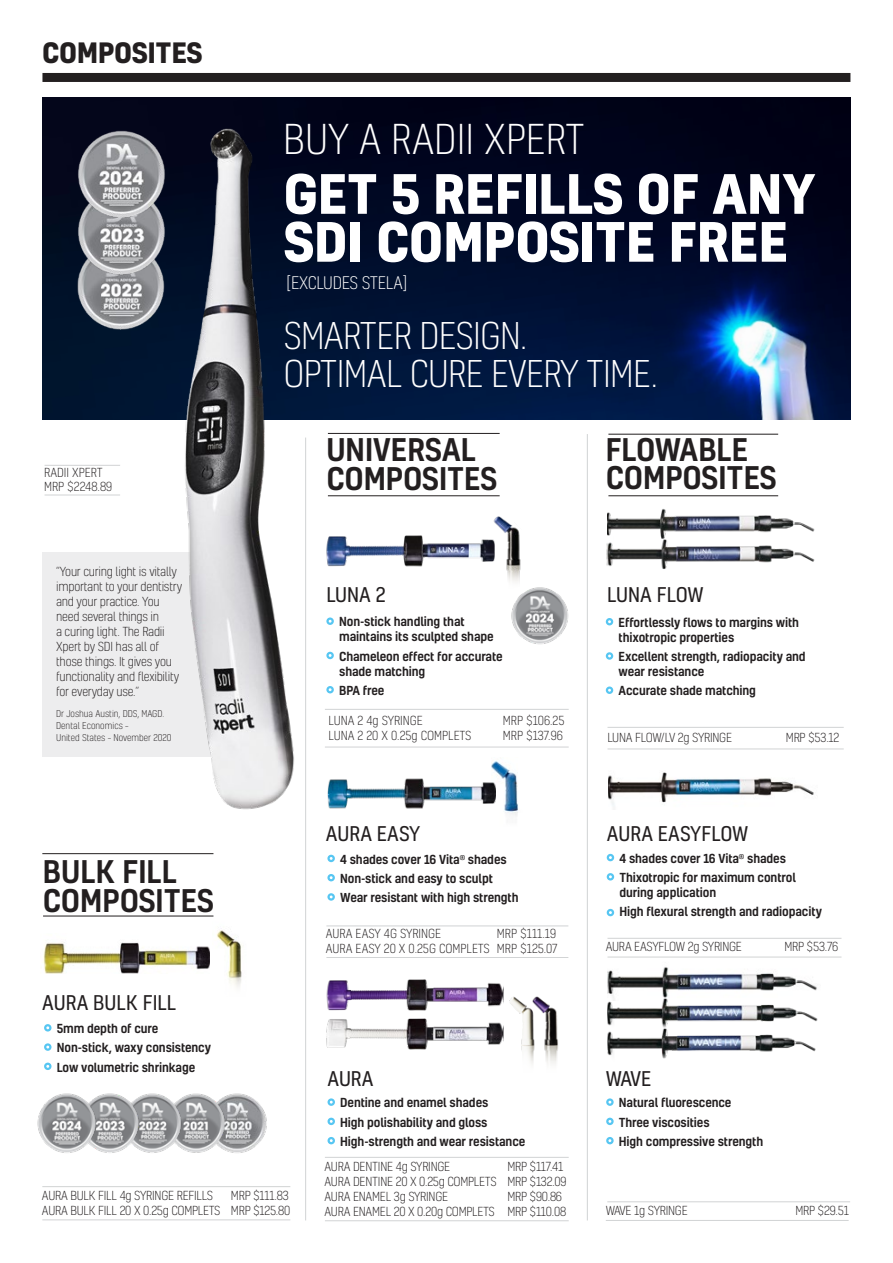
<style>
.page{position:relative;width:893px;height:1263px;background:#fff}
.page>*{position:absolute;margin:0;border:0;box-sizing:border-box;transform-origin:0 0}
.t1{font:700 52.05px/47.8px "Kelson";color:#fff}
.t2{font:300 39.6px "Kelson";color:#fff}
.t3{font:300 35.4px/37.5px "Kelson";letter-spacing:-.02em;color:#fff}
.t4{font:500 30px/28.5px "Kelson";color:#231f20}
.t5{font:700 27px "Kelson";color:#231f20}
.t6{font:19.5px "Kelson";color:#231f20}
.t7{font:300 16.65px "Kelson";letter-spacing:-.02em;color:#fff}
.t8{font:500 12px/19.2px "Kelson";letter-spacing:-.01em;color:#231f20}
.t9{font:300 12px/15px "Kelson";letter-spacing:-.02em;color:#231f20}
.t10{font:300 12px/15px "Kelson";color:#231f20;text-align:right}
.t11{font:300 9px/12px "Kelson";color:#231f20}
</style>
<div class="page">
<div style="left:43px;top:553px;width:203px;height:204px;background:#ededee"></div>
<img style="left:42px;top:98px;width:808px;height:321px">
<div style="left:42px;top:73px;width:808px;height:9px;background:#231f20"></div>
<img style="left:73px;top:280px;width:77px;height:54px">
<img style="left:73px;top:222px;width:77px;height:58px">
<img style="left:73px;top:126px;width:77px;height:96px">
<div style="left:326px;top:617px;width:8px;height:8px;border:2px solid #57c6f2;border-radius:50%"></div>
<div style="left:326px;top:652px;width:8px;height:7px;border:2px solid #57c6f2;border-radius:50%"></div>
<div style="left:326px;top:686px;width:8px;height:7px;border:2px solid #57c6f2;border-radius:50%"></div>
<div style="left:327px;top:855px;width:8px;height:7px;border:2px solid #57c6f2;border-radius:50%"></div>
<div style="left:327px;top:874px;width:8px;height:7px;border:2px solid #57c6f2;border-radius:50%"></div>
<div style="left:327px;top:893px;width:8px;height:8px;border:2px solid #57c6f2;border-radius:50%"></div>
<div style="left:328px;top:1098px;width:7px;height:8px;border:2px solid #57c6f2;border-radius:50%"></div>
<div style="left:328px;top:1118px;width:7px;height:7px;border:2px solid #57c6f2;border-radius:50%"></div>
<div style="left:328px;top:1137px;width:7px;height:7px;border:2px solid #57c6f2;border-radius:50%"></div>
<div style="left:607px;top:854px;width:7px;height:7px;border:2px solid #57c6f2;border-radius:50%"></div>
<div style="left:607px;top:873px;width:7px;height:7px;border:2px solid #57c6f2;border-radius:50%"></div>
<div style="left:607px;top:909px;width:7px;height:7px;border:2px solid #57c6f2;border-radius:50%"></div>
<div style="left:606px;top:1098px;width:8px;height:8px;border:2px solid #57c6f2;border-radius:50%"></div>
<div style="left:606px;top:1118px;width:8px;height:7px;border:2px solid #57c6f2;border-radius:50%"></div>
<div style="left:606px;top:1137px;width:8px;height:7px;border:2px solid #57c6f2;border-radius:50%"></div>
<div style="left:606px;top:618px;width:7px;height:7px;border:2px solid #57c6f2;border-radius:50%"></div>
<div style="left:606px;top:652px;width:7px;height:8px;border:2px solid #57c6f2;border-radius:50%"></div>
<div style="left:606px;top:686px;width:7px;height:8px;border:2px solid #57c6f2;border-radius:50%"></div>
<div style="left:44px;top:1024px;width:8px;height:7px;border:2px solid #57c6f2;border-radius:50%"></div>
<div style="left:44px;top:1043px;width:8px;height:8px;border:2px solid #57c6f2;border-radius:50%"></div>
<div style="left:44px;top:1062px;width:8px;height:8px;border:2px solid #57c6f2;border-radius:50%"></div>
<img style="left:330px;top:535px;width:163px;height:32px">
<img style="left:493px;top:516px;width:28px;height:66px">
<img style="left:43px;top:942px;width:167px;height:31px">
<img style="left:216px;top:930px;width:26px;height:57px">
<img style="left:326px;top:979px;width:177px;height:71px">
<img style="left:509px;top:996px;width:49px;height:68px">
<img style="left:608px;top:772px;width:206px;height:35px">
<img style="left:330px;top:778px;width:161px;height:31px">
<img style="left:491px;top:761px;width:27px;height:55px">
<img style="left:607px;top:496px;width:208px;height:34px">
<img style="left:607px;top:530px;width:208px;height:39px">
<img style="left:607px;top:1029px;width:209px;height:30px">
<img style="left:607px;top:956px;width:213px;height:42px">
<img style="left:607px;top:998px;width:210px;height:31px">
<img style="left:228px;top:1093px;width:39px;height:60px">
<img style="left:185px;top:1093px;width:43px;height:60px">
<img style="left:142px;top:1093px;width:43px;height:60px">
<img style="left:99px;top:1093px;width:43px;height:60px">
<img style="left:37px;top:1093px;width:62px;height:60px">
<hr style="left:607px;top:1201px;width:243px;height:1px;background:#d1d3d4">
<hr style="left:606px;top:1220px;width:243px;height:1px;background:#d1d3d4">
<hr style="left:325px;top:709px;width:244px;height:1px;background:#d1d3d4">
<hr style="left:325px;top:747px;width:244px;height:1px;background:#d1d3d4">
<hr style="left:607px;top:727px;width:237px;height:1px;background:#d1d3d4">
<hr style="left:607px;top:749px;width:237px;height:1px;background:#d1d3d4">
<hr style="left:42px;top:1186px;width:248px;height:1px;background:#d1d3d4">
<hr style="left:42px;top:1219px;width:248px;height:1px;background:#d1d3d4">
<hr style="left:45px;top:465px;width:75px;height:1px;background:#d1d3d4">
<hr style="left:45px;top:495px;width:75px;height:1px;background:#d1d3d4">
<hr style="left:607px;top:938px;width:234px;height:1px;background:#d1d3d4">
<hr style="left:607px;top:957px;width:234px;height:1px;background:#d1d3d4">
<hr style="left:326px;top:926px;width:242px;height:1px;background:#d1d3d4">
<hr style="left:326px;top:957px;width:242px;height:1px;background:#d1d3d4">
<hr style="left:325px;top:1157px;width:244px;height:1px;background:#d1d3d4">
<hr style="left:325px;top:1220px;width:244px;height:1px;background:#d1d3d4">
<hr style="left:587px;top:434px;width:1px;height:786px;background:#d1d3d4">
<hr style="left:305px;top:438px;width:1px;height:782px;background:#d1d3d4">
<hr style="left:328px;top:495px;width:172px;height:1px;background:#231f20">
<hr style="left:328px;top:433px;width:172px;height:1px;background:#231f20">
<hr style="left:608px;top:495px;width:170px;height:1px;background:#231f20">
<hr style="left:608px;top:434px;width:170px;height:1px;background:#231f20">
<hr style="left:43px;top:916px;width:170px;height:1px;background:#231f20">
<hr style="left:42px;top:853px;width:171px;height:1px;background:#231f20">
<img style="left:511px;top:587px;width:58px;height:57px">
<img style="left:150px;top:100px;width:180px;height:710px">
<h3 class="t5" style="left:42px;top:34px;width:162px">COMPOSITES</h3>
<p class="t10" style="left:44px;top:466px;width:70px;line-height:13.5px;text-align:left">RADII XPERT<br>MRP $2248.89</p>
<p class="t9" style="left:56px;top:564px;width:128px">“Your curing light is vitally important to your dentistry and your practice. You need several things in<br>a curing light. The Radii<br>Xpert by SDI has all of those things. It gives you functionality and flexibility for everyday use.”</p>
<p class="t11" style="left:56px;top:707px;width:117px">Dr Joshua Austin, DDS, MAGD.<br>Dental Economics –<br>United States – November 2020</p>
<h3 class="t4" style="left:43px;top:856px;width:172px">BULK FILL<br>COMPOSITES</h3>
<h3 class="t6" style="left:42px;top:990px;width:136px">AURA BULK FILL</h3>
<p class="t8" style="left:57px;top:1018px;width:156px">5mm depth of cure<br>Non-stick, waxy consistency<br>Low volumetric shrinkage</p>
<h2 class="t2" style="left:283px;top:114px;width:303px">BUY A RADII XPERT</h2>
<h1 class="t1" style="left:283px;top:168px;width:534px">GET 5 REFILLS OF ANY<br>SDI COMPOSITE FREE</h1>
<h3 class="t7" style="left:286px;top:272px;width:123px">[EXCLUDES STELA]</h3>
<h3 class="t3" style="left:283px;top:317px;width:376px">SMARTER DESIGN.<br>OPTIMAL CURE EVERY TIME.</h3>
<h3 class="t4" style="left:326px;top:434px;width:172px;line-height:29.5px">UNIVERSAL<br>COMPOSITES</h3>
<h3 class="t4" style="left:606px;top:434px;width:172px">FLOWABLE<br>COMPOSITES</h3>
<h3 class="t6" style="left:326px;top:582px;width:61px">LUNA 2</h3>
<p class="t8" style="left:339px;top:614px;width:156px;line-height:15px">Non-stick handling that maintains its sculpted shape</p>
<p class="t8" style="left:339px;top:648px;width:165px;line-height:15px">Chameleon effect for accurate shade matching</p>
<p class="t8" style="left:339px;top:680px;width:47px">BPA free</p>
<h3 class="t6" style="left:607px;top:582px;width:98px">LUNA FLOW</h3>
<p class="t8" style="left:619px;top:614px;width:182px;line-height:15px">Effortlessly flows to margins with thixotropic properties</p>
<p class="t8" style="left:619px;top:649px;width:189px;line-height:15px">Excellent strength, radiopacity and wear resistance</p>
<p class="t8" style="left:619px;top:681px;width:139px">Accurate shade matching</p>
<p class="t10" style="left:329px;top:712px;width:96px">LUNA 2 4g SYRINGE</p>
<p class="t9" style="left:503px;top:712px;width:63px">MRP $106.25</p>
<p class="t10" style="left:329px;top:727px;width:144px">LUNA 2 20 X 0.25g COMPLETS</p>
<p class="t9" style="left:503px;top:727px;width:61px">MRP $137.96</p>
<p class="t9" style="left:607px;top:730px;width:126px">LUNA FLOW/LV 2g SYRINGE</p>
<p class="t9" style="left:786px;top:730px;width:55px">MRP $53.12</p>
<h3 class="t6" style="left:326px;top:821px;width:96px">AURA EASY</h3>
<p class="t8" style="left:340px;top:849px;width:180px">4 shades cover 16 Vita<sup>®</sup> shades<br>Non-stick and easy to sculpt<br>Wear resistant with high strength</p>
<p class="t10" style="left:326px;top:926px;width:233px">MRP $111.19<br>AURA EASY 20 X 0.25G COMPLETS MRP $125.07</p>
<p class="t10" style="left:326px;top:926px;width:117px">AURA EASY 4G SYRINGE</p>
<h3 class="t6" style="left:327px;top:1066px;width:48px">AURA</h3>
<p class="t8" style="left:340px;top:1093px;width:187px">Dentine and enamel shades<br>High polishability and gloss<br>High-strength and wear resistance</p>
<h3 class="t6" style="left:607px;top:820px;width:143px">AURA EASYFLOW</h3>
<p class="t8" style="left:619px;top:848px;width:178px">4 shades cover 16 Vita<sup>®</sup> shades<br>Thixotropic for maximum control</p>
<p class="t8" style="left:619px;top:882px;width:204px">during application<br>High flexural strength and radiopacity</p>
<p class="t9" style="left:606px;top:939px;width:138px">AURA EASYFLOW 2g SYRINGE</p>
<p class="t9" style="left:784px;top:939px;width:55px">MRP $53.76</p>
<h3 class="t6" style="left:606px;top:1066px;width:47px">WAVE</h3>
<p class="t8" style="left:619px;top:1093px;width:146px">Natural fluorescence<br>Three viscosities<br>High compressive strength</p>
<p class="t9" style="left:42px;top:1188px;width:250px;text-align:right">MRP $111.83<br>AURA BULK FILL 20 X 0.25g COMPLETS MRP $125.80</p>
<p class="t9" style="left:42px;top:1188px;width:173px">AURA BULK FILL 4g SYRINGE REFILLS</p>
<p class="t9" style="left:325px;top:1159px;width:244px;text-indent:183px">MRP $117.41<br>AURA DENTINE 20 X 0.25g COMPLETS MRP $132.09<br>AURA ENAMEL 3g SYRINGE</p>
<p class="t9" style="left:325px;top:1159px;width:127px">AURA DENTINE 4g SYRINGE</p>
<p class="t9" style="left:325px;top:1189px;width:243px;text-indent:183px">MRP $90.86<br>AURA ENAMEL 20 X 0.20g COMPLETS MRP $110.08</p>
<p class="t9" style="left:606px;top:1202px;width:83px">WAVE 1g SYRINGE</p>
<p class="t9" style="left:795px;top:1202px;width:55px">MRP $29.51</p>
</div>
